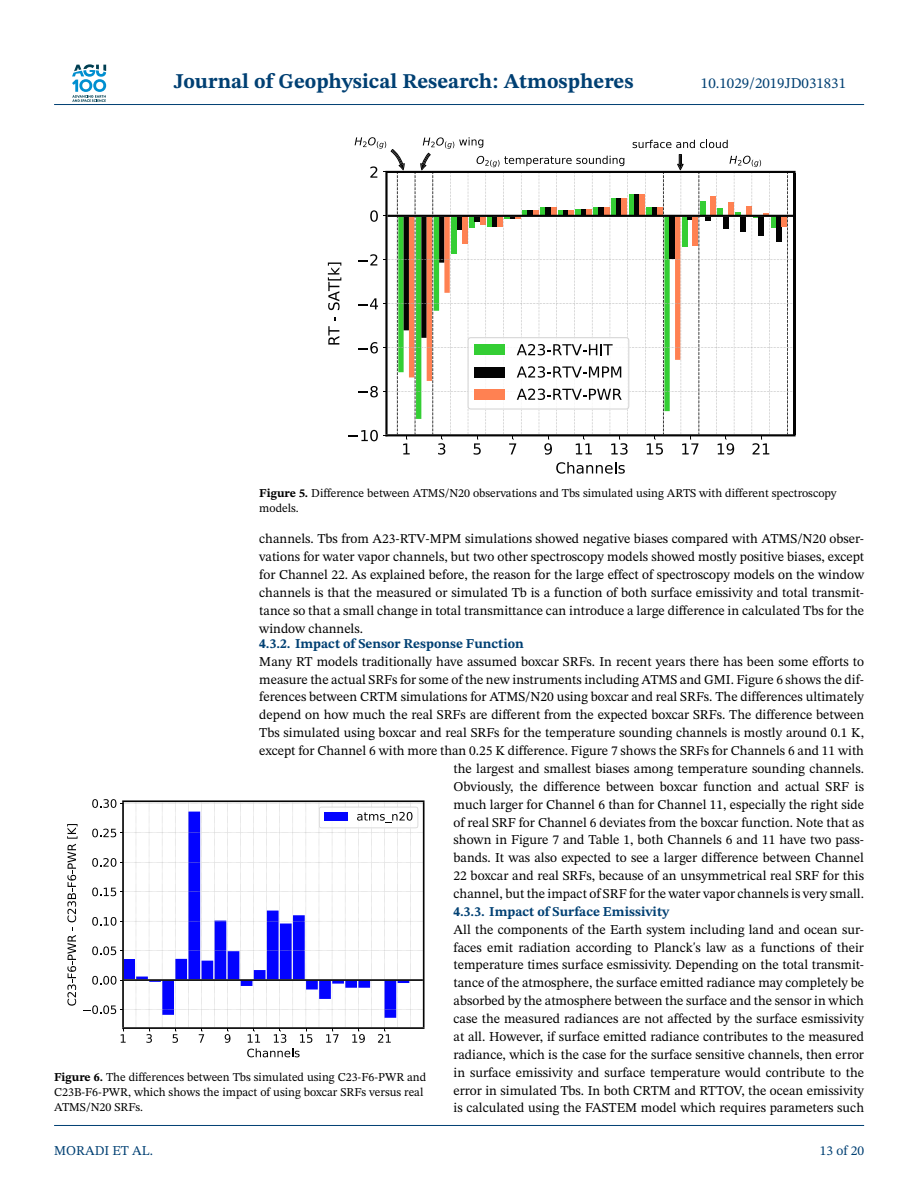
<style>
.page{position:relative;width:918px;height:1188px;background:#fff}
.page>*{position:absolute;margin:0;border:0;box-sizing:border-box;transform-origin:0 0}
.t1{font:700 21px "STIX Two Text";color:#004073}
.t2{font:15px "STIX Two Text";color:#004073}
.t3{font:13.5px/17.9px "STIX Two Text";color:#000;text-align:justify}
.t4{font:700 13.5px "STIX Two Text";color:#004073}
.t5{font:13.5px "STIX Two Text";color:#004073}
.t6{font:12px/15px "STIX Two Text";color:#000}
.s1{font-weight:700}
</style>
<div class="page">
<svg style="left:72px;top:64px;width:34px;height:38px"></svg>
<hr style="left:54px;top:104px;width:810px;height:1px;background:#004073">
<svg style="left:556px;top:462px;width:69px;height:12px"></svg>
<svg style="left:328px;top:317px;width:11px;height:28px"></svg>
<svg style="left:328px;top:263px;width:13px;height:47px"></svg>
<svg style="left:348px;top:137px;width:448px;height:318px"></svg>
<svg style="left:67px;top:799px;width:358px;height:258px"></svg>
<hr style="left:54px;top:1125px;width:810px;height:1px;background:#004073">
<h1 class="t1" style="left:174px;top:73px;width:461px">Journal of Geophysical Research: Atmospheres</h1>
<p class="t2" style="left:701px;top:77px;width:147px">10.1029/2019JD031831</p>
<p class="t6" style="left:259px;top:486px;width:579px"><span class="s1">Figure 5.</span> Difference between ATMS/N20 observations and Tbs simulated using ARTS with different spectroscopy models.</p>
<p class="t3" style="left:259px;top:531px;width:606px">channels. Tbs from A23-RTV-MPM simulations showed negative biases compared with ATMS/N20 obser&shy;vations for water vapor channels, but two other spectroscopy models showed mostly positive biases, except for Channel 22. As explained before, the reason for the large effect of spectroscopy models on the window channels is that the measured or simulated Tb is a function of both surface emissivity and total transmit&shy;tance so that a small change in total transmittance can introduce a large difference in calculated Tbs for the window channels.</p>
<p class="t4" style="left:259px;top:638px;width:266px">4.3.2. Impact of Sensor Response Function</p>
<p class="t3" style="left:259px;top:653px;width:606px">Many RT models traditionally have assumed boxcar SRFs. In recent years there has been some efforts to measure the actual SRFs for some of the new instruments including ATMS and GMI. Figure 6 shows the dif&shy;ferences between CRTM simulations for ATMS/N20 using boxcar and real SRFs. The differences ultimately depend on how much the real SRFs are different from the expected boxcar SRFs. The difference between Tbs simulated using boxcar and real SRFs for the temperature sounding channels is mostly around 0.1 K, except for Channel 6 with more than 0.25 K difference. Figure 7 shows the SRFs for Channels 6 and 11 with</p>
<p class="t6" style="left:54px;top:1071px;width:374px"><span class="s1">Figure 6.</span> The differences between Tbs simulated using C23-F6-PWR and<br>C23B-F6-PWR, which shows the impact of using boxcar SRFs versus real<br>ATMS/N20 SRFs.</p>
<p class="t3" style="left:454px;top:761px;width:412px">the largest and smallest biases among temperature sounding channels.<br>Obviously, the difference between boxcar function and actual SRF is much larger for Channel 6 than for Channel 11, especially the right side of real SRF for Channel 6 deviates from the boxcar function. Note that as shown in Figure 7 and Table 1, both Channels 6 and 11 have two pass&shy;bands. It was also expected to see a larger difference between Channel 22 boxcar and real SRFs, because of an unsymmetrical real SRF for this channel, but the impact of SRF for the water vapor channels is very small.</p>
<p class="t4" style="left:454px;top:906px;width:217px">4.3.3. Impact of Surface Emissivity</p>
<p class="t3" style="left:454px;top:921px;width:412px">All the components of the Earth system including land and ocean sur&shy;faces emit radiation according to Planck's law as a functions of their temperature times surface esmissivity. Depending on the total transmit&shy;tance of the atmosphere, the surface emitted radiance may completely be absorbed by the atmosphere between the surface and the sensor in which case the measured radiances are not affected by the surface esmissivity at all. However, if surface emitted radiance contributes to the measured radiance, which is the case for the surface sensitive channels, then error in surface emissivity and surface temperature would contribute to the error in simulated Tbs. In both CRTM and RTTOV, the ocean emissivity is calculated using the FASTEM model which requires parameters such</p>
<p class="t5" style="left:54px;top:1145px;width:100px">MORADI ET AL.</p>
<p class="t5" style="left:820px;top:1145px;width:46px">13 of 20</p>
</div>
